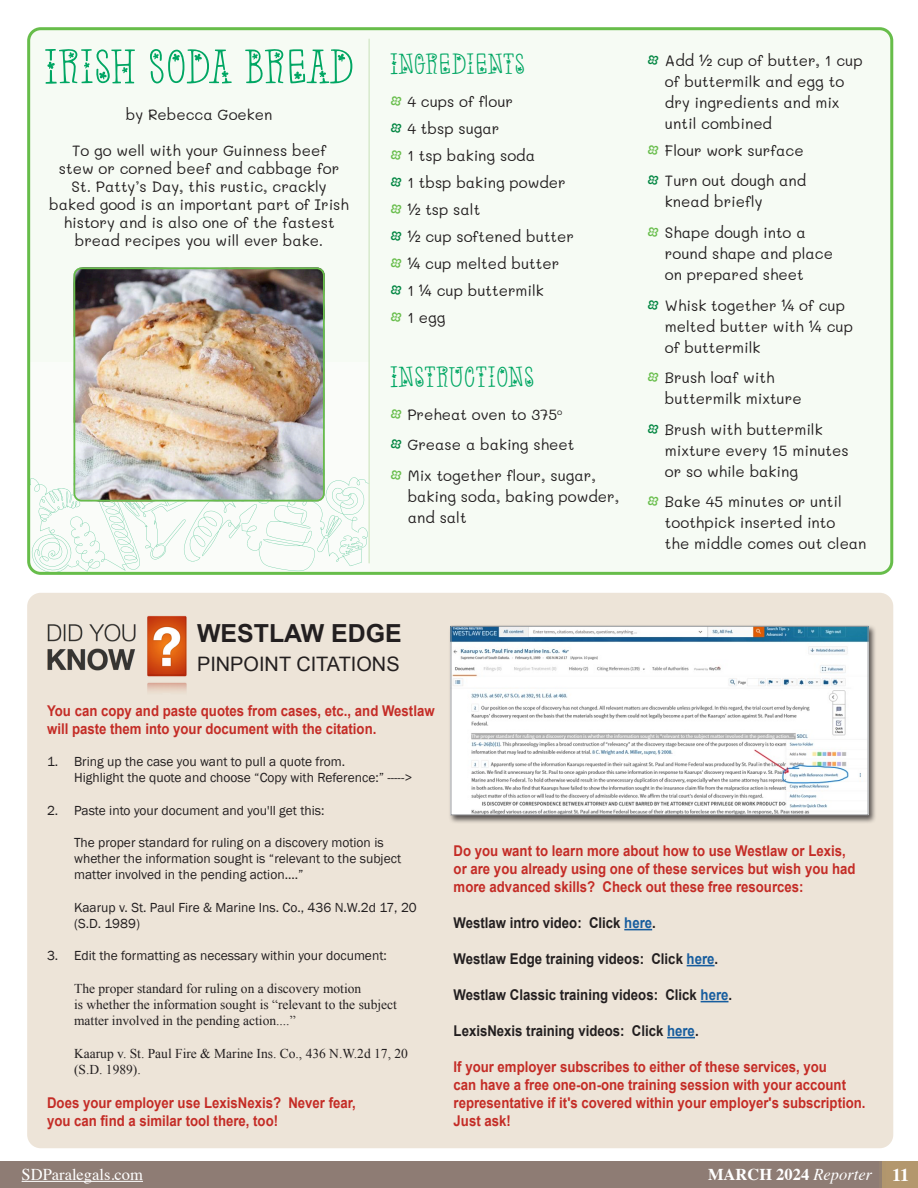
<style>
.page{position:relative;width:918px;height:1188px;background:#fff}
.page>*{position:absolute;margin:0;border:0;box-sizing:border-box;transform-origin:0 0}
.t1{font:60px "Irish Clovers";letter-spacing:-.015em;color:#00a663}
.t2{font:36px "Irish Clovers";color:#00a663}
.t3{font:700 24.9px "Arial";color:#231f20}
.t4{font:19.95px "Arial";color:#231f20}
.t5{font:700 16.5px "Times";color:#fff}
.t6{font:16.5px "Times";color:#fff}
.t7{font:15px/18px "Mali";color:#231f20;text-align:center}
.t8{font:700 14.85px/18px "Arial";color:#c42c26;scale:.89 1}
.t9{font:700 14.85px "Arial";color:#231f20;scale:.89 1}
.t10{font:13.5px "Franklin Gothic";color:#231f20}
.t11{font:13.5px "Times New Roman";color:#231f20}
.s1{font-size:22.5px;color:#67bd4a}
.s2{font-size:22.5px;color:#008540}
.s3{color:#175d9e}
.s4{font-weight:400;font-style:italic}
.s5{font-size:18px}
</style>
<div class="page">
<div style="left:0;top:1161px;width:918px;height:27px;background:#8e7c74"></div>
<hr style="left:22px;top:1181px;width:121px;height:1px;background:#fff">
<div style="left:29px;top:29px;width:863px;height:544px;background:#f6fbf4;border-radius:12px"></div>
<div style="left:29px;top:362px;width:341px;height:213px;background:#fff"></div>
<svg style="left:31px;top:449px;width:339px;height:122px"></svg>
<div style="left:27px;top:27px;width:866px;height:548px;border:3px solid #67bd4a;border-radius:12px"></div>
<img style="left:74px;top:270px;width:251px;height:232px">
<div style="left:74px;top:267px;width:251px;height:235px;border:2px solid #67bd4a;border-radius:7px"></div>
<hr style="left:368px;top:39px;width:2px;height:524px;background:#d7eacc">
<div style="left:27px;top:593px;width:866px;height:555px;background:#ede4d8;border-radius:14px"></div>
<img style="left:47px;top:623px;width:89px;height:48px">
<img style="left:147px;top:616px;width:40px;height:76px">
<div style="left:449px;top:624px;width:428px;height:200px;background:#231f20;opacity:.75"></div>
<img style="left:453px;top:628px;width:413px;height:185px">
<div style="left:451px;top:626px;width:417px;height:189px;border:1px solid #939598"></div>
<svg style="left:624px;top:929px;width:28px;height:1px"></svg>
<svg style="left:687px;top:965px;width:28px;height:1px"></svg>
<svg style="left:701px;top:1001px;width:28px;height:1px"></svg>
<svg style="left:667px;top:1037px;width:28px;height:1px"></svg>
<p class="t1" style="left:44px;top:36px;width:312px">Irish Soda Bread</p>
<p class="t2" style="left:390px;top:45px;width:137px">Ingredients</p>
<p class="t7" style="left:390px;top:93px;width:125px"><span class="s1">•</span> 4 cups of flour</p>
<p class="t7" style="left:390px;top:120px;width:111px"><span class="s2">•</span> 4 tbsp sugar</p>
<p class="t7" style="left:390px;top:147px;width:147px"><span class="s1">•</span> 1 tsp baking soda</p>
<p class="t7" style="left:390px;top:174px;width:178px"><span class="s2">•</span> 1 tbsp baking powder</p>
<p class="t7" style="left:390px;top:201px;width:92px"><span class="s1">•</span> ½ tsp salt</p>
<p class="t7" style="left:390px;top:228px;width:186px"><span class="s2">•</span> ½ cup softened butter</p>
<p class="t7" style="left:390px;top:255px;width:171px"><span class="s1">•</span> ¼ cup melted butter</p>
<p class="t7" style="left:390px;top:282px;width:156px"><span class="s2">•</span> 1 ¼ cup buttermilk</p>
<p class="t7" style="left:390px;top:309px;width:57px"><span class="s1">•</span> 1 egg</p>
<p class="t2" style="left:390px;top:358px;width:147px">Instructions</p>
<p class="t7" style="left:390px;top:406px;width:174px"><span class="s1">•</span> Preheat oven to 375<sup>o</sup></p>
<p class="t7" style="left:390px;top:436px;width:186px"><span class="s2">•</span> Grease a baking sheet</p>
<p class="t7" style="left:390px;top:467px;width:208px"><span class="s1">•</span> Mix together flour, sugar,</p>
<p class="t7" style="left:408px;top:488px;width:213px">baking soda, baking powder,</p>
<p class="t7" style="left:408px;top:509px;width:60px">and salt</p>
<p class="t7" style="left:126px;top:106px;width:148px">by Rebecca Goeken</p>
<p class="t7" style="left:72px;top:142px;width:256px">To go well with your Guinness beef</p>
<p class="t7" style="left:59px;top:160px;width:282px">stew or corned beef and cabbage for</p>
<p class="t7" style="left:72px;top:178px;width:256px">St. Patty’s Day, this rustic, crackly</p>
<p class="t7" style="left:49px;top:196px;width:301px">baked good is an important part of Irish history and is also one of the fastest bread recipes you will ever bake.</p>
<p class="t3" style="left:197px;top:617px;width:206px">WESTLAW EDGE</p>
<p class="t4" style="left:197px;top:651px;width:204px">PINPOINT CITATIONS</p>
<p class="t7" style="left:647px;top:52px;width:217px"><span class="s2">•</span> Add ½ cup of butter, 1 cup</p>
<p class="t7" style="left:665px;top:73px;width:181px">of buttermilk and egg to</p>
<p class="t7" style="left:665px;top:94px;width:176px">dry ingredients and mix</p>
<p class="t7" style="left:665px;top:115px;width:109px">until combined</p>
<p class="t7" style="left:647px;top:142px;width:158px"><span class="s1">•</span> Flour work surface</p>
<p class="t7" style="left:647px;top:172px;width:161px"><span class="s2">•</span> Turn out dough and</p>
<p class="t7" style="left:665px;top:193px;width:99px">knead briefly</p>
<p class="t7" style="left:647px;top:224px;width:160px"><span class="s1">•</span> Shape dough into a</p>
<p class="t7" style="left:665px;top:245px;width:170px">round shape and place</p>
<p class="t7" style="left:665px;top:266px;width:140px">on prepared sheet</p>
<p class="t7" style="left:647px;top:296px;width:200px"><span class="s2">•</span> Whisk together ¼ of cup</p>
<p class="t7" style="left:665px;top:317px;width:189px">melted butter with ¼ cup</p>
<p class="t7" style="left:665px;top:338px;width:97px">of buttermilk</p>
<p class="t7" style="left:647px;top:369px;width:129px"><span class="s1">•</span> Brush loaf with</p>
<p class="t7" style="left:665px;top:390px;width:138px">buttermilk mixture</p>
<p class="t7" style="left:647px;top:421px;width:177px"><span class="s2">•</span> Brush with buttermilk</p>
<p class="t7" style="left:665px;top:442px;width:185px">mixture every 15 minutes</p>
<p class="t7" style="left:665px;top:463px;width:135px">or so while baking</p>
<p class="t7" style="left:647px;top:493px;width:196px"><span class="s1">•</span> Bake 45 minutes or until</p>
<p class="t7" style="left:665px;top:514px;width:172px">toothpick inserted into</p>
<p class="t7" style="left:665px;top:535px;width:203px">the middle comes out clean</p>
<p class="t8" style="left:47px;top:702px;width:437px">You can copy and paste quotes from cases, etc., and Westlaw will paste them into your document with the citation.</p>
<p class="t10" style="left:47px;top:753px;width:298px">1. Bring up the case you want to pull a quote from.</p>
<p class="t10" style="left:74px;top:769px;width:340px">Highlight the quote and choose “Copy with Reference:” -----&gt;</p>
<p class="t10" style="left:47px;top:802px;width:279px">2. Paste into your document and you'll get this:</p>
<p class="t10" style="left:74px;top:834px;width:311px">The proper standard for ruling on a discovery motion is</p>
<p class="t10" style="left:74px;top:850px;width:329px">whether the information sought is “relevant to the subject</p>
<p class="t10" style="left:74px;top:867px;width:231px">matter involved in the pending action.... ”</p>
<p class="t10" style="left:74px;top:899px;width:344px">Kaarup v. St. Paul Fire &amp; Marine Ins. Co., 436 N.W.2d 17, 20</p>
<p class="t10" style="left:74px;top:915px;width:67px">(S.D. 1989)</p>
<p class="t10" style="left:47px;top:948px;width:341px">3. Edit the formatting as necessary within your document:</p>
<p class="t11" style="left:74px;top:979px;width:289px">The proper standard for ruling on a discovery motion</p>
<p class="t11" style="left:74px;top:995px;width:324px">is whether the information sought is “relevant to the subject</p>
<p class="t11" style="left:74px;top:1012px;width:223px">matter involved in the pending action....”</p>
<p class="t11" style="left:74px;top:1044px;width:335px">Kaarup v. St. Paul Fire &amp; Marine Ins. Co., 436 N.W.2d 17, 20</p>
<p class="t11" style="left:74px;top:1060px;width:68px">(S.D. 1989).</p>
<p class="t8" style="left:47px;top:1094px;width:349px">Does your employer use LexisNexis? Never fear,</p>
<p class="t8" style="left:47px;top:1112px;width:261px">you can find a similar tool there, too!</p>
<p class="t8" style="left:454px;top:842px;width:453px">Do you want to learn more about how to use Westlaw or Lexis, or are you already using one of these services but wish you had more advanced skills? Check out these free resources:</p>
<p class="t9" style="left:454px;top:913px;width:227px">Westlaw intro video: Click <span class="s3">here</span>.</p>
<p class="t9" style="left:454px;top:949px;width:297px">Westlaw Edge training videos: Click <span class="s3">here</span>.</p>
<p class="t9" style="left:454px;top:985px;width:312px">Westlaw Classic training videos: Click <span class="s3">here</span>.</p>
<p class="t9" style="left:454px;top:1021px;width:275px">LexisNexis training videos: Click <span class="s3">here</span>.</p>
<p class="t8" style="left:454px;top:1058px;width:421px">If your employer subscribes to either of these services, you</p>
<p class="t8" style="left:454px;top:1076px;width:464px">can have a free one-on-one training session with your account representative if it's covered within your employer's subscription.<br>Just ask!</p>
<p class="t5" style="left:759px;top:1159px;width:114px">September 2018</p>
<p class="t6" style="left:22px;top:1159px;width:123px">SDParalegals.com</p>
<p class="t5" style="left:708px;top:1159px;width:203px">MARCH 2024 <span class="s4">Reporter</span> <span class="s5">11</span></p>
</div>
